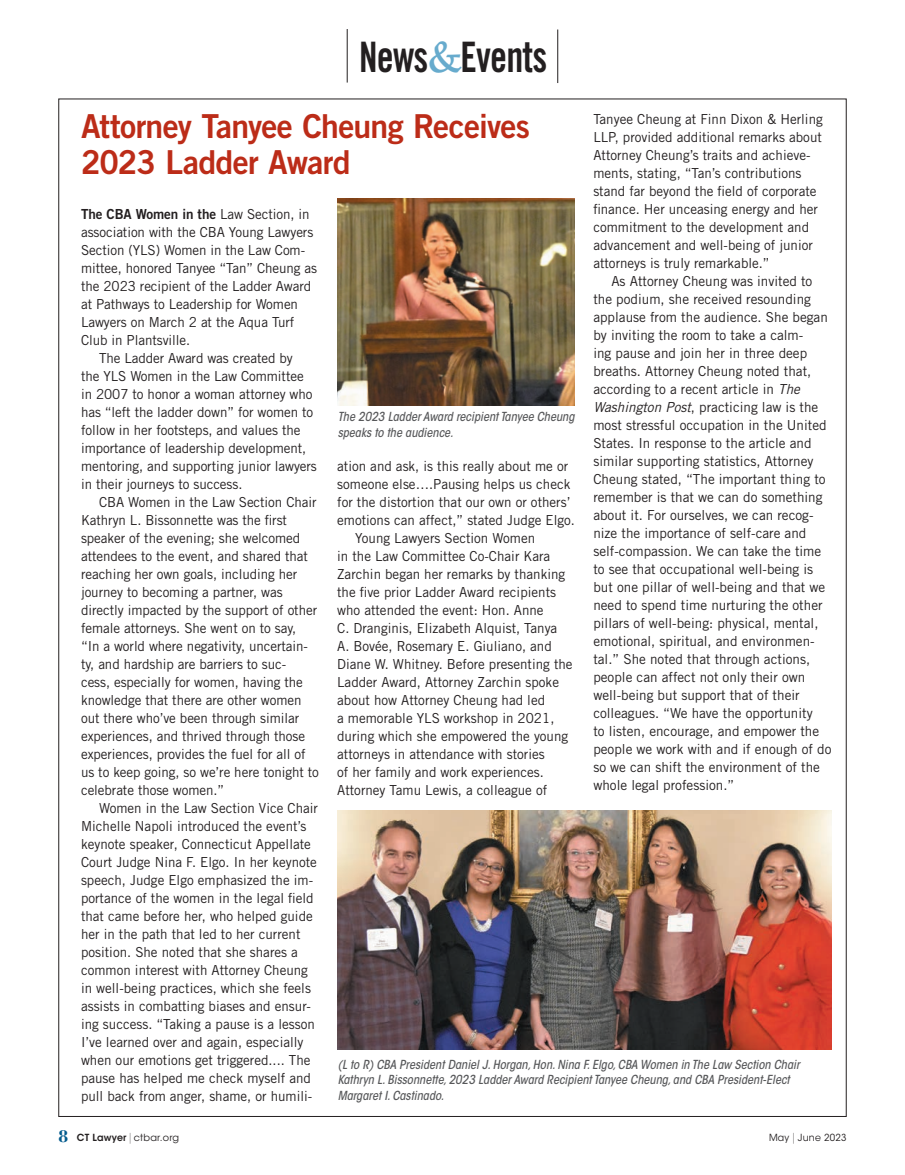
<style>
.page{position:relative;width:905px;height:1175px;background:#fff}
.page>*{position:absolute;margin:0;border:0;box-sizing:border-box;transform-origin:0 0}
.t1{font:43.5px "Trade Gothic LT Std Bd Cn 20";letter-spacing:-.02em;color:#231f20;scale:.88 1}
.t2{font:33px/36px "Trade Gothic LT Std Bd 2";letter-spacing:-.025em;color:#bc2c18}
.t3{font:13.8px/18px "Trade Gothic LT Std";color:#231f20}
.t4{font:13.8px "Trade Gothic LT Std Bd 2";letter-spacing:-.005em;color:#231f20}
.t5{font:italic 500 condensed 12.3px/15.8px "ITC Avant Garde Std";color:#57585a}
.t6{font:9.75px "ITC Avant Garde Std";letter-spacing:.025em;color:#231f20}
.t7{font:9.75px "ITC Avant Garde Std";letter-spacing:.025em;color:#231f20;scale:.96 1}
.s1{font-size:42px}
.s2{font-family:"Palatino LT Std";font-weight:500;font-size:44.1px;color:#67abcd}
.s3{font-family:"Trade Gothic LT Std"}
.s4{font-style:italic}
.s5{font-family:"Bodoni Std";font-weight:700;font-size:18px;color:#015a8d}
.s6{font-weight:600}
.s7{font-weight:200;font-size:10.8px}
</style>
<div class="page">
<hr style="left:347px;top:29px;width:1px;height:54px;background:#231f20">
<hr style="left:557px;top:29px;width:1px;height:54px;background:#231f20">
<img style="left:338px;top:810px;width:493px;height:239px">
<img style="left:338px;top:198px;width:236px;height:207px">
<h1 class="t1" style="left:359px;top:30px;width:215px"><span class="s1">N</span>ews<span class="s2">&amp;</span><span class="s1">E</span>vents</h1>
<h2 class="t2" style="left:81px;top:108px;width:450px">Attorney Tanyee Cheung Receives<br>2023 Ladder Award</h2>
<p class="t4" style="left:81px;top:206px;width:230px">The CBA Women in the <span class="s3">Law Section, in</span></p>
<p class="t3" style="left:81px;top:223px;width:234px">association with the CBA Young Lawyers</p>
<p class="t3" style="left:81px;top:241px;width:226px">Section (YLS) Women in the Law Com-</p>
<p class="t3" style="left:81px;top:259px;width:237px">mittee, honored Tanyee “Tan” Cheung as</p>
<p class="t3" style="left:81px;top:277px;width:232px">the 2023 recipient of the Ladder Award</p>
<p class="t3" style="left:81px;top:295px;width:218px">at Pathways to Leadership for Women</p>
<p class="t3" style="left:81px;top:313px;width:215px">Lawyers on March 2 at the Aqua Turf</p>
<p class="t3" style="left:81px;top:331px;width:111px">Club in Plantsville.</p>
<p class="t3" style="left:99px;top:349px;width:195px">The Ladder Award was created by</p>
<p class="t3" style="left:81px;top:367px;width:224px">the YLS Women in the Law Committee</p>
<p class="t3" style="left:81px;top:385px;width:233px">in 2007 to honor a woman attorney who</p>
<p class="t3" style="left:81px;top:403px;width:234px">has “left the ladder down” for women to</p>
<p class="t3" style="left:81px;top:421px;width:221px">follow in her footsteps, and values the</p>
<p class="t3" style="left:81px;top:439px;width:227px">importance of leadership development,</p>
<p class="t3" style="left:81px;top:457px;width:237px">mentoring, and supporting junior lawyers</p>
<p class="t3" style="left:81px;top:475px;width:163px">in their journeys to success.</p>
<p class="t3" style="left:99px;top:493px;width:219px">CBA Women in the Law Section Chair</p>
<p class="t3" style="left:81px;top:511px;width:207px">Kathryn L. Bissonnette was the first</p>
<p class="t3" style="left:81px;top:529px;width:221px">speaker of the evening; she welcomed</p>
<p class="t3" style="left:81px;top:547px;width:228px">attendees to the event, and shared that</p>
<p class="t3" style="left:81px;top:565px;width:218px">reaching her own goals, including her</p>
<p class="t3" style="left:81px;top:583px;width:203px">journey to becoming a partner, was</p>
<p class="t3" style="left:81px;top:601px;width:237px">directly impacted by the support of other</p>
<p class="t3" style="left:81px;top:619px;width:217px">female attorneys. She went on to say,</p>
<p class="t3" style="left:81px;top:637px;width:228px">“In a world where negativity, uncertain-</p>
<p class="t3" style="left:81px;top:655px;width:207px">ty, and hardship are barriers to suc-</p>
<p class="t3" style="left:81px;top:673px;width:223px">cess, especially for women, having the</p>
<p class="t3" style="left:81px;top:691px;width:222px">knowledge that there are other women</p>
<p class="t3" style="left:81px;top:709px;width:220px">out there who’ve been through similar</p>
<p class="t3" style="left:81px;top:727px;width:225px">experiences, and thrived through those</p>
<p class="t3" style="left:81px;top:745px;width:226px">experiences, provides the fuel for all of</p>
<p class="t3" style="left:81px;top:763px;width:239px">us to keep going, so we’re here tonight to</p>
<p class="t3" style="left:81px;top:781px;width:145px">celebrate those women.”</p>
<p class="t3" style="left:99px;top:799px;width:220px">Women in the Law Section Vice Chair</p>
<p class="t3" style="left:81px;top:817px;width:227px">Michelle Napoli introduced the event’s</p>
<p class="t3" style="left:81px;top:835px;width:231px">keynote speaker, Connecticut Appellate</p>
<p class="t3" style="left:81px;top:853px;width:237px">Court Judge Nina F. Elgo. In her keynote</p>
<p class="t3" style="left:81px;top:871px;width:233px">speech, Judge Elgo emphasized the im-</p>
<p class="t3" style="left:81px;top:889px;width:234px">portance of the women in the legal field</p>
<p class="t3" style="left:81px;top:907px;width:233px">that came before her, who helped guide</p>
<p class="t3" style="left:81px;top:925px;width:221px">her in the path that led to her current</p>
<p class="t3" style="left:81px;top:943px;width:218px">position. She noted that she shares a</p>
<p class="t3" style="left:81px;top:961px;width:228px">common interest with Attorney Cheung</p>
<p class="t3" style="left:81px;top:979px;width:231px">in well-being practices, which she feels</p>
<p class="t3" style="left:81px;top:997px;width:231px">assists in combatting biases and ensur-</p>
<p class="t3" style="left:81px;top:1015px;width:235px">ing success. “Taking a pause is a lesson</p>
<p class="t3" style="left:81px;top:1033px;width:224px">I’ve learned over and again, especially</p>
<p class="t3" style="left:81px;top:1051px;width:231px">when our emotions get triggered.... The</p>
<p class="t3" style="left:81px;top:1069px;width:231px">pause has helped me check myself and</p>
<p class="t3" style="left:81px;top:1087px;width:233px">pull back from anger, shame, or humili-</p>
<p class="t3" style="left:593px;top:110px;width:231px">Tanyee Cheung at Finn Dixon &amp; Herling LLP, provided additional remarks about Attorney Cheung’s traits and achieve&shy;ments, stating, “Tan’s contributions stand far beyond the field of corporate finance. Her unceasing energy and her commitment to the development and advancement and well-being of junior attorneys is truly remarkable.”</p>
<p class="t3" style="left:593px;top:272px;width:240px;text-indent:18px">As Attorney Cheung was invited to the podium, she received resounding applause from the audience. She began by inviting the room to take a calm-<br>ing pause and join her in three deep breaths. Attorney Cheung noted that, according to a recent article in <span class="s4">The Washington Post</span>, practicing law is the most stressful occupation in the United States. In response to the article and similar supporting statistics, Attorney Cheung stated, “The important thing to remember is that we can do something about it. For ourselves, we can recog&shy;nize the importance of self-care and self-compassion. We can take the time to see that occupational well-being is but one pillar of well-being and that we need to spend time nurturing the other pillars of well-being: physical, mental, emotional, spiritual, and environmen&shy;tal.” She noted that through actions, people can affect not only their own well-being but support that of their colleagues. “We have the opportunity<br>to listen, encourage, and empower the people we work with and if enough of do so we can shift the environment of the whole legal profession.”</p>
<p class="t5" style="left:338px;top:409px;width:238px">The 2023 Ladder Award recipient Tanyee Cheung speaks to the audience.</p>
<p class="t3" style="left:337px;top:457px;width:232px">ation and ask, is this really about me or</p>
<p class="t3" style="left:337px;top:475px;width:235px">someone else….Pausing helps us check</p>
<p class="t3" style="left:337px;top:493px;width:235px">for the distortion that our own or others’</p>
<p class="t3" style="left:337px;top:511px;width:239px">emotions can affect,” stated Judge Elgo.</p>
<p class="t3" style="left:355px;top:529px;width:181px">Young Lawyers Section Women</p>
<p class="t3" style="left:337px;top:547px;width:215px">in the Law Committee Co-Chair Kara</p>
<p class="t3" style="left:337px;top:565px;width:229px">Zarchin began her remarks by thanking</p>
<p class="t3" style="left:337px;top:583px;width:220px">the five prior Ladder Award recipients</p>
<p class="t3" style="left:337px;top:601px;width:208px">who attended the event: Hon. Anne</p>
<p class="t3" style="left:337px;top:619px;width:221px">C. Dranginis, Elizabeth Alquist, Tanya</p>
<p class="t3" style="left:337px;top:637px;width:216px">A. Bovée, Rosemary E. Giuliano, and</p>
<p class="t3" style="left:337px;top:655px;width:237px">Diane W. Whitney. Before presenting the</p>
<p class="t3" style="left:337px;top:673px;width:223px">Ladder Award, Attorney Zarchin spoke</p>
<p class="t3" style="left:337px;top:691px;width:209px">about how Attorney Cheung had led</p>
<p class="t3" style="left:337px;top:709px;width:219px">a memorable YLS workshop in 2021,</p>
<p class="t3" style="left:337px;top:727px;width:232px">during which she empowered the young</p>
<p class="t3" style="left:337px;top:745px;width:209px">attorneys in attendance with stories</p>
<p class="t3" style="left:337px;top:763px;width:208px">of her family and work experiences.</p>
<p class="t3" style="left:337px;top:781px;width:211px">Attorney Tamu Lewis, a colleague of</p>
<p class="t5" style="left:338px;top:1056px;width:463px">(L to R) CBA President Daniel J. Horgan, Hon. Nina F. Elgo, CBA Women in The Law Section Chair<br>Kathryn L. Bissonnette, 2023 Ladder Award Recipient Tanyee Cheung, and CBA President-Elect<br>Margaret I. Castinado.</p>
<p class="t6" style="left:58px;top:1131px;width:122px"><span class="s5">8</span> <span class="s6">CT Lawyer</span><span class="s7">|</span>ctbar.org</p>
<p class="t7" style="left:769px;top:1131px;width:82px">May <span class="s7">|</span> June 2023</p>
</div>
